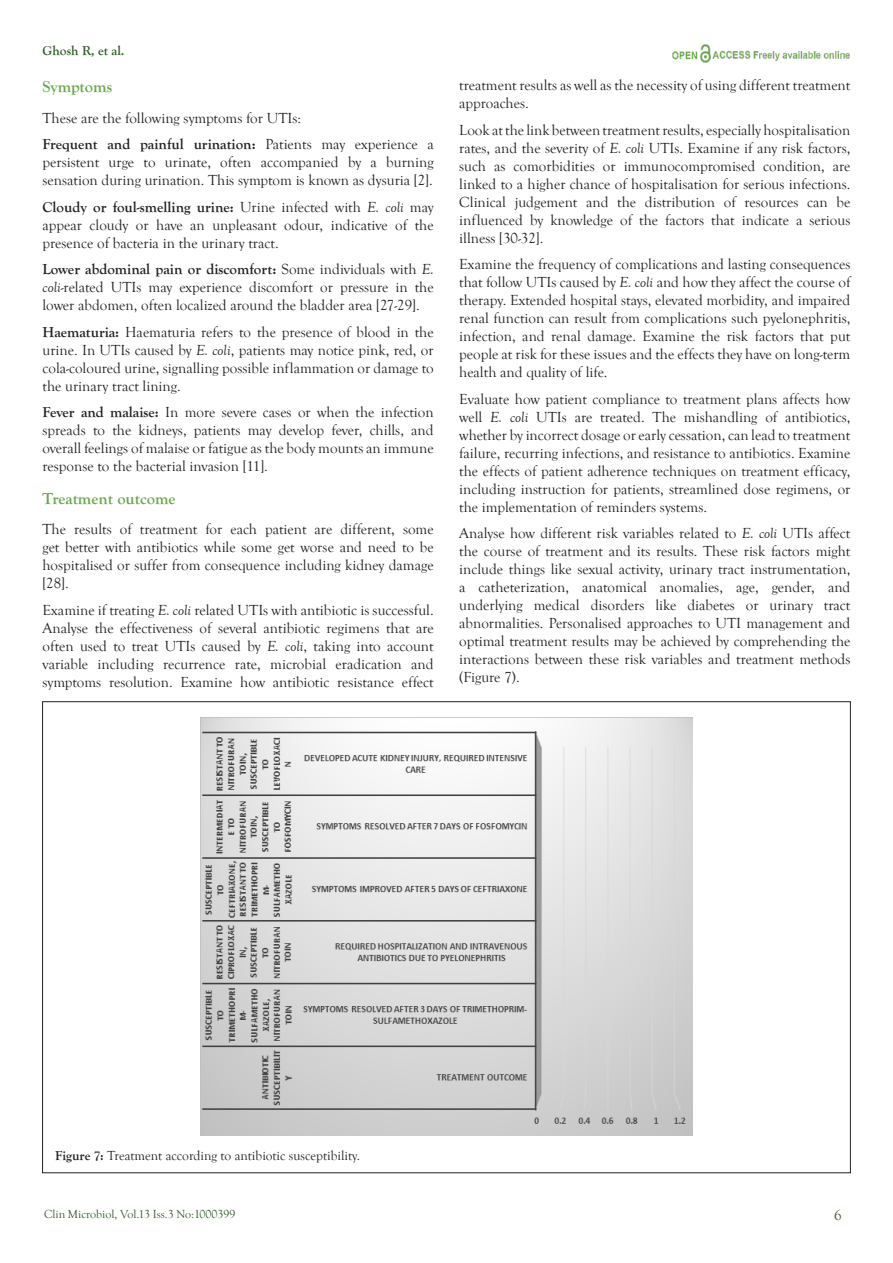
<style>
.page{position:relative;width:893px;height:1263px;background:#fff}
.page>*{position:absolute;margin:0;border:0;box-sizing:border-box;transform-origin:0 0}
.t1{font:700 16.5px "Goudy Old Style T";color:#67a747}
.Body_Text_First_Indent{font:15px/18px "Goudy Old Style T";color:#231f20;text-align:justify}
.t2{font:15px "Goudy Old Style T";color:#2f5b28}
.t3{font:13.5px "Goudy Old Style T";color:#231f20}
.t4{font:700 13.5px "Goudy Old Style T";color:#2f5b28}
.t5{font:12px "Goudy Old Style T";color:#2f5b28}
.s1{font-weight:700}
.s2{font-style:italic}
</style>
<div class="page">
<img style="left:672px;top:44px;width:178px;height:19px">
<img style="left:201px;top:717px;width:491px;height:419px">
<p class="t4" style="left:43px;top:43px;width:84px">Ghosh R, et al.</p>
<p class="t1" style="left:43px;top:77px;width:71px">Symptoms</p>
<p class="Body_Text_First_Indent" style="left:43px;top:109px;width:260px">These are the following symptoms for UTIs:</p>
<p class="Body_Text_First_Indent" style="left:43px;top:135px;width:393px"><span class="s1">Frequent and painful urination:</span> Patients may experience a persistent urge to urinate, often accompanied by a burning sensation during urination. This symptom is known as dysuria [2].</p>
<p class="Body_Text_First_Indent" style="left:43px;top:198px;width:393px"><span class="s1">Cloudy or foul-smelling urine:</span> Urine infected with <span class="s2">E. coli</span> may appear cloudy or have an unpleasant odour, indicative of the presence of bacteria in the urinary tract.</p>
<p class="Body_Text_First_Indent" style="left:43px;top:260px;width:393px"><span class="s1">Lower abdominal pain or discomfort:</span> Some individuals with <span class="s2">E. coli</span>-related UTIs may experience discomfort or pressure in the lower abdomen, often localized around the bladder area [27-29].</p>
<p class="Body_Text_First_Indent" style="left:43px;top:323px;width:393px"><span class="s1">Haematuria:</span> Haematuria refers to the presence of blood in the urine. In UTIs caused by <span class="s2">E. coli</span>, patients may notice pink, red, or cola-coloured urine, signalling possible inflammation or damage to the urinary tract lining.</p>
<p class="Body_Text_First_Indent" style="left:43px;top:403px;width:393px"><span class="s1">Fever and malaise:</span> In more severe cases or when the infection spreads to the kidneys, patients may develop fever, chills, and overall feelings of malaise or fatigue as the body mounts an immune response to the bacterial invasion [11].</p>
<p class="t1" style="left:43px;top:489px;width:135px">Treatment outcome</p>
<p class="Body_Text_First_Indent" style="left:43px;top:521px;width:393px">The results of treatment for each patient are different, some get better with antibiotics while some get worse and need to be hospitalised or suffer from consequence including kidney damage [28].</p>
<p class="Body_Text_First_Indent" style="left:43px;top:601px;width:393px">Examine if treating <span class="s2">E. coli</span> related UTIs with antibiotic is successful.<br>Analyse the effectiveness of several antibiotic regimens that are often used to treat UTIs caused by <span class="s2">E. coli</span>, taking into account variable including recurrence rate, microbial eradication and symptoms resolution. Examine how antibiotic resistance effect</p>
<p class="Body_Text_First_Indent" style="left:459px;top:77px;width:393px">treatment results as well as the necessity of using different treatment approaches.</p>
<p class="Body_Text_First_Indent" style="left:459px;top:121px;width:393px">Look at the link between treatment results, especially hospitalisation rates, and the severity of <span class="s2">E. coli</span> UTIs. Examine if any risk factors, such as comorbidities or immunocompromised condition, are linked to a higher chance of hospitalisation for serious infections.<br>Clinical judgement and the distribution of resources can be influenced by knowledge of the factors that indicate a serious illness [30-32].</p>
<p class="Body_Text_First_Indent" style="left:459px;top:256px;width:393px">Examine the frequency of complications and lasting consequences that follow UTIs caused by <span class="s2">E. coli</span> and how they affect the course of therapy. Extended hospital stays, elevated morbidity, and impaired renal function can result from complications such pyelonephritis, infection, and renal damage. Examine the risk factors that put people at risk for these issues and the effects they have on long-term health and quality of life.</p>
<p class="Body_Text_First_Indent" style="left:459px;top:390px;width:393px">Evaluate how patient compliance to treatment plans affects how well <span class="s2">E. coli</span> UTIs are treated. The mishandling of antibiotics, whether by incorrect dosage or early cessation, can lead to treatment failure, recurring infections, and resistance to antibiotics. Examine the effects of patient adherence techniques on treatment efficacy, including instruction for patients, streamlined dose regimens, or the implementation of reminders systems.</p>
<p class="Body_Text_First_Indent" style="left:459px;top:525px;width:393px">Analyse how different risk variables related to <span class="s2">E. coli</span> UTIs affect the course of treatment and its results. These risk factors might include things like sexual activity, urinary tract instrumentation, a catheterization, anatomical anomalies, age, gender, and underlying medical disorders like diabetes or urinary tract abnormalities. Personalised approaches to UTI management and optimal treatment results may be achieved by comprehending the interactions between these risk variables and treatment methods (Figure 7).</p>
<p class="t3" style="left:55px;top:1148px;width:306px"><span class="s1">Figure 7:</span> Treatment according to antibiotic susceptibility.</p>
<p class="t5" style="left:44px;top:1207px;width:193px">Clin Microbiol, Vol.13 Iss.3 No:1000399</p>
<p class="t2" style="left:834px;top:1207px;width:9px">6</p>
</div>
